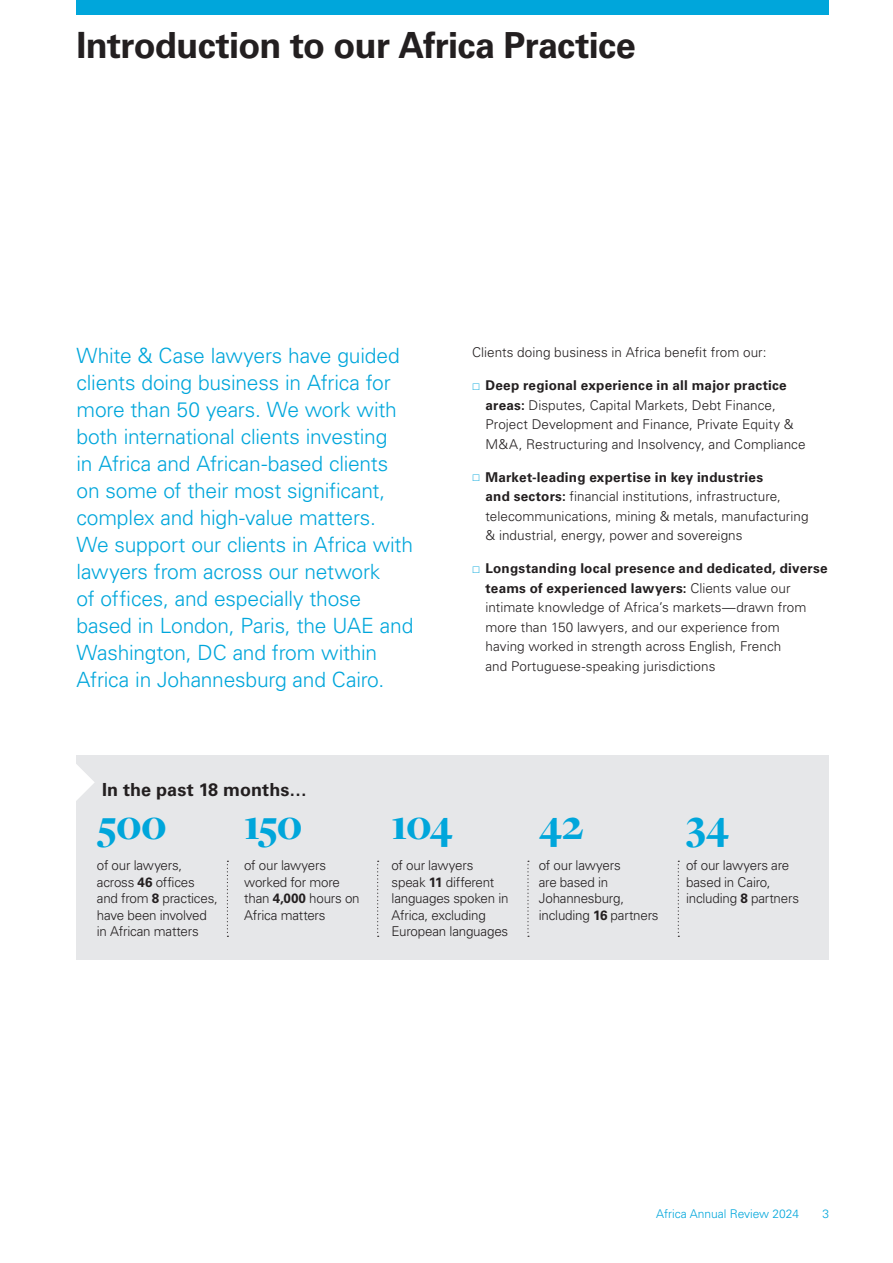
<style>
.page{position:relative;width:893px;height:1263px;background:#fff}
.page>*{position:absolute;margin:0;border:0;box-sizing:border-box;transform-origin:0 0}
.GENERAL_-_Body_bullet_list{font:900 43.05px "Freight Disp Pro";letter-spacing:-.02em;color:#00a6db}
.GENERAL_-_Headline-A{font:700 36px "Univers LT Pro 65";letter-spacing:-.02em;color:#231f20}
.GENERAL_-_Blue_intro{font:300 21px/27px "Univers LT Pro 45";letter-spacing:-.01em;color:#00a6db}
.GENERAL_-_Subhead_B{font:700 18px "Univers LT Pro 65";letter-spacing:.005em;color:#231f20}
.GENERAL_-_Body_bullet_list-2{font:300 13.5px/16.5px "Univers LT Pro 45";color:#231f20}
.GENERAL_-_Body{font:300 13.5px "Univers LT Pro 45";letter-spacing:.005em;color:#231f20}
.t1{font:300 12px "Univers LT Pro 45";color:#00a6db}
.s1{font-family:"Univers LT Pro 65";font-weight:700}
</style>
<div class="page">
<div style="left:76px;top:756px;width:753px;height:204px;background:#e6e7e9"></div>
<svg style="left:76px;top:764px;width:19px;height:37px"></svg>
<svg style="left:227px;top:861px;width:1px;height:76px"></svg>
<svg style="left:377px;top:861px;width:2px;height:76px"></svg>
<svg style="left:527px;top:861px;width:2px;height:76px"></svg>
<svg style="left:678px;top:861px;width:1px;height:76px"></svg>
<div style="left:77px;top:0;width:752px;height:15px;background:#00a6db"></div>
<p class="GENERAL_-_Headline-A" style="left:77px;top:24px;width:561px">Introduction to our Africa Practice</p>
<p class="GENERAL_-_Blue_intro" style="left:77px;top:342px;width:338px">White &amp; Case lawyers have guided clients doing business in Africa for more than 50 years. We work with both international clients investing<br>in Africa and African-based clients on some of their most significant, complex and high-value matters.<br>We support our clients in Africa with lawyers from across our network<br>of offices, and especially those based in London, Paris, the UAE and Washington, DC and from within Africa in Johannesburg and Cairo.</p>
<p class="GENERAL_-_Body" style="left:472px;top:344px;width:296px">Clients doing business in Africa benefit from our:</p>
<p class="GENERAL_-_Body_bullet_list-2" style="left:485px;top:376px;width:322px;line-height:19.5px"><span class="s1">Deep regional experience in all major practice areas:</span> Disputes, Capital Markets, Debt Finance, Project Development and Finance, Private Equity &amp; M&amp;A, Restructuring and Insolvency, and Compliance</p>
<p class="GENERAL_-_Body_bullet_list-2" style="left:485px;top:467px;width:325px;line-height:19.5px"><span class="s1">Market-leading expertise in key industries<br>and sectors:</span> financial institutions, infrastructure, telecommunications, mining &amp; metals, manufacturing &amp; industrial, energy, power and sovereigns</p>
<p class="GENERAL_-_Body_bullet_list-2" style="left:485px;top:559px;width:344px;line-height:19.5px"><span class="s1">Longstanding local presence and dedicated, diverse teams of experienced lawyers:</span> Clients value our intimate knowledge of Africa’s markets—drawn from more than 150 lawyers, and our experience from<br>having worked in strength across English, French<br>and Portuguese-speaking jurisdictions</p>
<p class="GENERAL_-_Subhead_B" style="left:102px;top:779px;width:207px">In the past 18 months...</p>
<p class="GENERAL_-_Body_bullet_list" style="left:98px;top:797px;width:71px">500</p>
<p class="GENERAL_-_Body_bullet_list" style="left:244px;top:797px;width:60px">150</p>
<p class="GENERAL_-_Body_bullet_list" style="left:391px;top:797px;width:63px">104</p>
<p class="GENERAL_-_Body_bullet_list" style="left:539px;top:797px;width:46px">42</p>
<p class="GENERAL_-_Body_bullet_list" style="left:686px;top:797px;width:45px">34</p>
<p class="GENERAL_-_Body_bullet_list-2" style="left:97px;top:857px;width:123px">of our lawyers, across <span class="s1">46</span> offices and from <span class="s1">8</span> practices, have been involved in African matters</p>
<p class="GENERAL_-_Body_bullet_list-2" style="left:244px;top:857px;width:117px">of our lawyers worked for more than <span class="s1">4,000</span> hours on<br>Africa matters</p>
<p class="GENERAL_-_Body_bullet_list-2" style="left:391px;top:857px;width:119px">of our lawyers speak <span class="s1">11</span> different languages spoken in<br>Africa, excluding<br>European languages</p>
<p class="GENERAL_-_Body_bullet_list-2" style="left:539px;top:857px;width:121px">of our lawyers<br>are based in<br>Johannesburg, including <span class="s1">16</span> partners</p>
<p class="GENERAL_-_Body_bullet_list-2" style="left:686px;top:857px;width:114px">of our lawyers are based in Cairo, including <span class="s1">8</span> partners</p>
<p class="t1" style="left:656px;top:1206px;width:145px">Africa Annual Review 2024</p>
<p class="t1" style="left:822px;top:1206px;width:8px">3</p>
</div>
